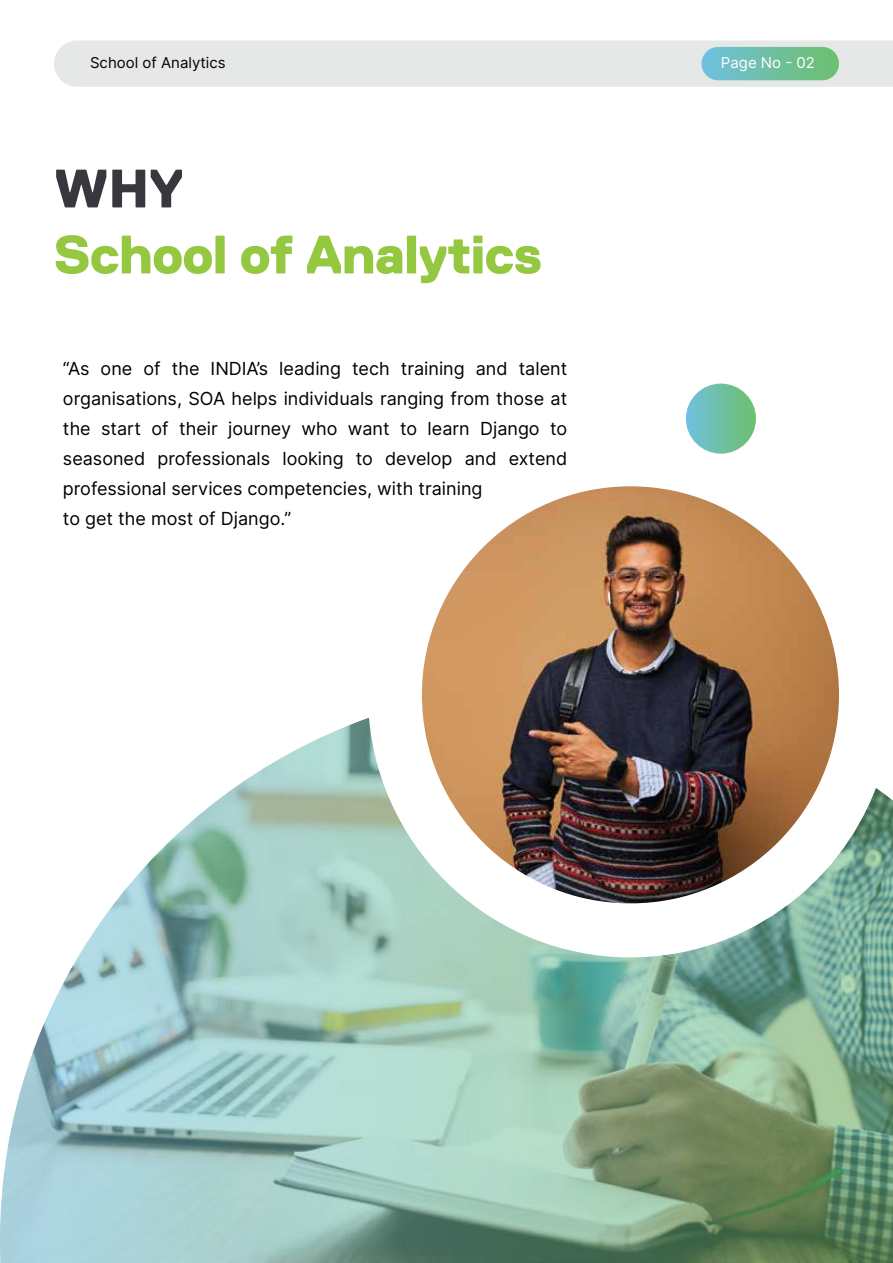
<style>
.page{position:relative;width:893px;height:1263px;background:#fff}
.page>*{position:absolute;margin:0;border:0;box-sizing:border-box;transform-origin:0 0}
.t1{font:800 54px "Replica Pro TT";color:#93c840}
.t2{font:800 54px "Replica Pro TT";color:#37383e}
.t3{font:18px/30px "Inter";color:#010101}
.t4{font:15px "Inter";color:#010101}
.t5{font:15px "Inter";color:#fff}
</style>
<div class="page">
<div style="left:54px;top:40px;width:839px;height:47px;background:#e6e7e7"></div>
<div style="left:701px;top:47px;width:138px;height:33px;background:linear-gradient(to right,#71c1df,#6dbf6c);border-radius:17px"></div>
<img style="left:422px;top:486px;width:417px;height:417px;border-radius:209px">
<div style="left:686px;top:384px;width:70px;height:70px;background:linear-gradient(to right,#70c0de,#70c06f);border-radius:35px"></div>
<img style="left:0;top:718px;width:893px;height:545px">
<p class="t4" style="left:90px;top:51px;width:137px">School of Analytics</p>
<p class="t5" style="left:721px;top:51px;width:96px">Page No - 02</p>
<h1 class="t2" style="left:54px;top:158px;width:131px">WHY</h1>
<h1 class="t1" style="left:54px;top:224px;width:489px">School of Analytics</h1>
<p class="t3" style="left:63px;top:353px;width:506px">“As one of the INDIA’s leading tech training and talent organisations, SOA helps individuals ranging from those at the start of their journey who want to learn Django to seasoned professionals looking to develop and extend professional services competencies, with training<br>to get the most of Django.”</p>
</div>
